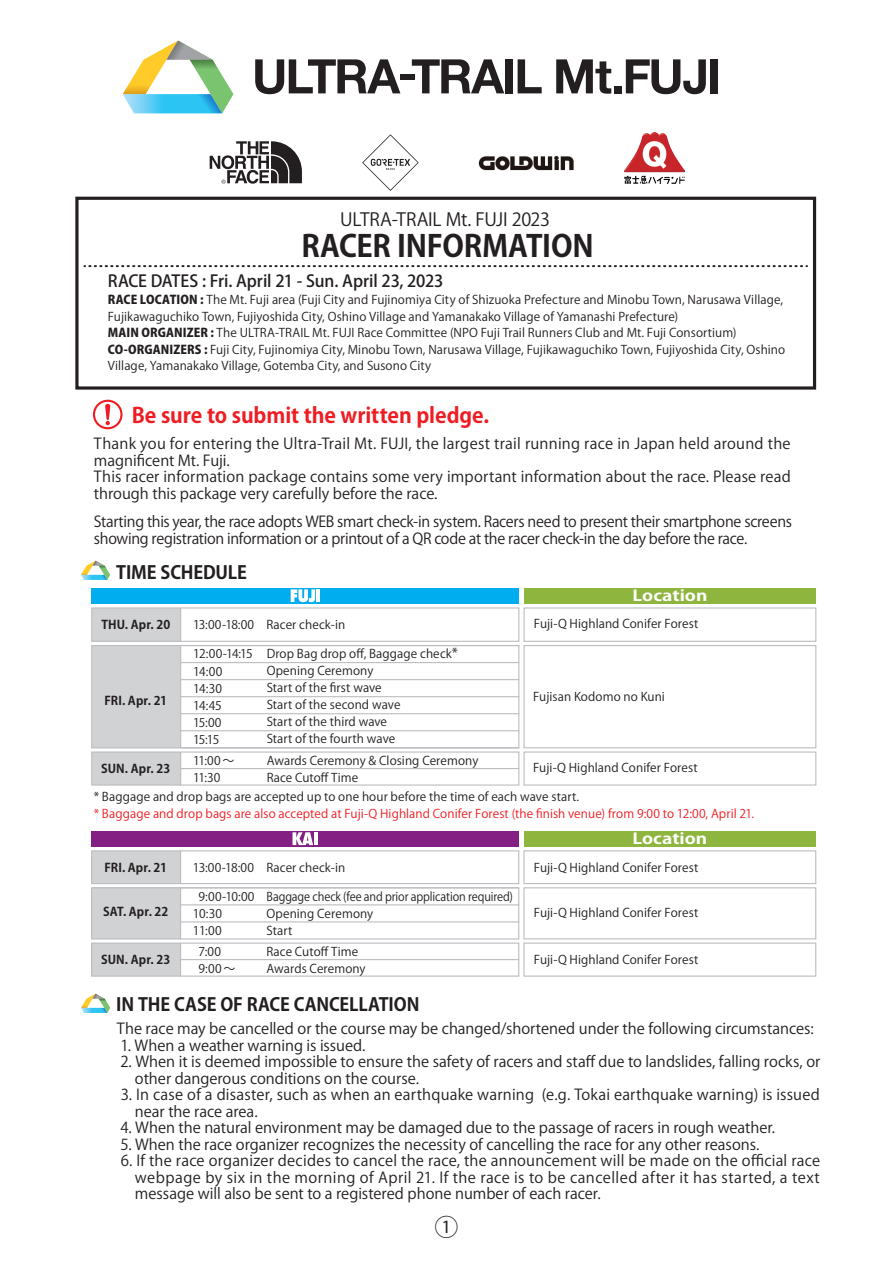
<style>
.page{position:relative;width:893px;height:1263px;background:#fff}
.page>*{position:absolute;margin:0;border:0;box-sizing:border-box;transform-origin:0 0}
.t1{font:700 30px "Koz Go Pro";letter-spacing:-.01em;color:#231f20}
.t2{font:24px "Koz Go Pro";color:#231f20}
.t3{font:700 21px "Koz Go Pro";color:#ee1d23}
.t4{font:700 18px "Koz Go Pro";letter-spacing:-.01em;color:#231f20}
.t5{font:18px "Koz Go Pro";letter-spacing:-.015em;color:#231f20}
.t6{font:500 16.5px "Koz Go Pro";letter-spacing:-.005em;color:#231f20}
.t7{font:15px/16.5px "Koz Go Pro";color:#231f20}
.t8{font:15px/16.5px "Koz Go Pro";letter-spacing:-.02em;color:#231f20}
.t9{font:700 15px "Koz Go Pro";color:#fff;scale:1.25 1}
.t10{font:12px/17.1px "Koz Go Pro";letter-spacing:.005em;color:#231f20}
.t11{font:12px "Koz Go Pro";letter-spacing:.005em;color:#ee1d23}
.t12{font:12px/17.1px "Koz Go Pro";letter-spacing:.005em;color:#231f20;scale:.93 1}
.t13{font:700 12px "Koz Go Pro";letter-spacing:.01em;color:#231f20}
.t14{font:12px/17.1px "Koz Go Pro";letter-spacing:-.035em;color:#231f20}
.s1{font-weight:800}
.s2{font-size:13.5px}
</style>
<div class="page">
<div style="left:92px;top:645px;width:89px;height:103px;background:#d1d2d4"></div>
<div style="left:75px;top:197px;width:741px;height:193px;border:3px solid #231f20"></div>
<svg style="left:84px;top:265px;width:723px;height:2px"></svg>
<svg style="left:81px;top:561px;width:29px;height:19px"></svg>
<div style="left:92px;top:588px;width:427px;height:16px;background:#00aeef"></div>
<div style="left:92px;top:752px;width:89px;height:33px;background:#d1d2d4"></div>
<div style="left:91px;top:751px;width:428px;height:35px;border:1px solid #bcbdc0"></div>
<hr style="left:181px;top:768px;width:338px;height:1px;background:#bcbdc0">
<svg style="left:81px;top:994px;width:29px;height:19px"></svg>
<div style="left:524px;top:588px;width:292px;height:16px;background:#8eb63e"></div>
<div style="left:92px;top:608px;width:89px;height:33px;background:#d1d2d4"></div>
<div style="left:91px;top:607px;width:428px;height:35px;border:1px solid #bcbdc0"></div>
<div style="left:91px;top:645px;width:428px;height:103px;border:1px solid #bcbdc0"></div>
<hr style="left:181px;top:662px;width:338px;height:1px;background:#bcbdc0">
<hr style="left:181px;top:679px;width:338px;height:1px;background:#bcbdc0">
<hr style="left:181px;top:645px;width:338px;height:1px;background:#bcbdc0">
<hr style="left:181px;top:696px;width:338px;height:1px;background:#bcbdc0">
<hr style="left:181px;top:713px;width:338px;height:1px;background:#bcbdc0">
<hr style="left:181px;top:730px;width:338px;height:1px;background:#bcbdc0">
<hr style="left:181px;top:747px;width:338px;height:1px;background:#bcbdc0">
<div style="left:523px;top:751px;width:293px;height:35px;border:1px solid #bcbdc0"></div>
<div style="left:523px;top:607px;width:293px;height:35px;border:1px solid #bcbdc0"></div>
<div style="left:523px;top:645px;width:293px;height:103px;border:1px solid #bcbdc0"></div>
<hr style="left:180px;top:608px;width:1px;height:34px;background:#bcbdc0">
<hr style="left:180px;top:645px;width:1px;height:103px;background:#bcbdc0">
<hr style="left:180px;top:752px;width:1px;height:34px;background:#bcbdc0">
<div style="left:92px;top:888px;width:89px;height:51px;background:#d1d2d4"></div>
<div style="left:92px;top:831px;width:427px;height:16px;background:#841f83"></div>
<div style="left:92px;top:943px;width:89px;height:33px;background:#d1d2d4"></div>
<div style="left:91px;top:942px;width:428px;height:35px;border:1px solid #bcbdc0"></div>
<hr style="left:181px;top:959px;width:338px;height:1px;background:#bcbdc0">
<div style="left:524px;top:831px;width:292px;height:16px;background:#8eb63e"></div>
<div style="left:92px;top:851px;width:89px;height:32px;background:#d1d2d4"></div>
<div style="left:91px;top:850px;width:428px;height:34px;border:1px solid #bcbdc0"></div>
<div style="left:91px;top:887px;width:428px;height:52px;border:1px solid #bcbdc0"></div>
<hr style="left:181px;top:904px;width:338px;height:1px;background:#bcbdc0">
<hr style="left:181px;top:921px;width:338px;height:1px;background:#bcbdc0">
<hr style="left:181px;top:887px;width:338px;height:1px;background:#bcbdc0">
<div style="left:523px;top:942px;width:293px;height:35px;border:1px solid #bcbdc0"></div>
<div style="left:523px;top:850px;width:293px;height:34px;border:1px solid #bcbdc0"></div>
<div style="left:523px;top:887px;width:293px;height:52px;border:1px solid #bcbdc0"></div>
<hr style="left:180px;top:850px;width:1px;height:34px;background:#bcbdc0">
<hr style="left:180px;top:888px;width:1px;height:51px;background:#bcbdc0">
<hr style="left:180px;top:943px;width:1px;height:34px;background:#bcbdc0">
<hr style="left:316px;top:589px;width:4px;height:13px;background:#fff">
<svg style="left:291px;top:589px;width:24px;height:13px"></svg>
<svg style="left:293px;top:832px;width:20px;height:13px"></svg>
<hr style="left:314px;top:832px;width:4px;height:13px;background:#fff">
<svg style="left:105px;top:404px;width:5px;height:21px"></svg>
<div style="left:93px;top:400px;width:30px;height:29px;border:2px solid #ee1d23;border-radius:50%"></div>
<svg style="left:255px;top:59px;width:145px;height:35px"></svg>
<div style="left:400px;top:74px;width:14px;height:6px;background:#231f20"></div>
<svg style="left:412px;top:59px;width:92px;height:34px"></svg>
<div style="left:505px;top:59px;width:8px;height:34px;background:#231f20"></div>
<svg style="left:518px;top:59px;width:24px;height:34px"></svg>
<svg style="left:556px;top:59px;width:55px;height:35px"></svg>
<div style="left:614px;top:86px;width:7px;height:7px;background:#231f20"></div>
<svg style="left:626px;top:59px;width:80px;height:35px"></svg>
<div style="left:710px;top:59px;width:8px;height:34px;background:#231f20"></div>
<svg style="left:123px;top:41px;width:110px;height:72px"></svg>
<svg style="left:210px;top:141px;width:92px;height:43px"></svg>
<img style="left:469px;top:155px;width:115px;height:46px">
<svg style="left:362px;top:134px;width:57px;height:57px"></svg>
<img style="left:624px;top:133px;width:60px;height:50px">
<p class="t5" style="left:340px;top:208px;width:211px">ULTRA-TRAIL Mt. FUJI 2023</p>
<h1 class="t1" style="left:301px;top:227px;width:294px">RACER INFORMATION</h1>
<p class="t6" style="left:108px;top:271px;width:337px">RACE DATES : Fri. April 21 - Sun. April 23, 2023</p>
<p class="t10" style="left:108px;top:292px;width:679px;line-height:16.5px"><span class="s1">RACE LOCATION :</span> The Mt. Fuji area (Fuji City and Fujinomiya City of Shizuoka Prefecture and Minobu Town, Narusawa Village, Fujikawaguchiko Town, Fujiyoshida City, Oshino Village and Yamanakako Village of Yamanashi Prefecture)<br><span class="s1">MAIN ORGANIZER :</span> The ULTRA-TRAIL Mt. FUJI Race Committee (NPO Fuji Trail Runners Club and Mt. Fuji Consortium)<br><span class="s1">CO-ORGANIZERS :</span> Fuji City, Fujinomiya City, Minobu Town, Narusawa Village, Fujikawaguchiko Town, Fujiyoshida City, Oshino Village, Yamanakako Village, Gotemba City, and Susono City</p>
<h3 class="t3" style="left:132px;top:402px;width:359px">Be sure to submit the written pledge.</h3>
<p class="t7" style="left:94px;top:436px;width:698px">Thank you for entering the Ultra-Trail Mt. FUJI, the largest trail running race in Japan held around the magnificent Mt. Fuji.<br>This racer information package contains some very important information about the race. Please read through this package very carefully before the race.</p>
<p class="t8" style="left:94px;top:514px;width:699px">Starting this year, the race adopts WEB smart check-in system. Racers need to present their smartphone screens showing registration information or a printout of a QR code at the racer check-in the day before the race.</p>
<p class="t4" style="left:116px;top:561px;width:132px">TIME SCHEDULE</p>
<p class="t13" style="left:101px;top:617px;width:70px">THU. Apr. 20</p>
<p class="t13" style="left:105px;top:692px;width:64px">FRI. Apr. 21</p>
<p class="t10" style="left:193px;top:616px;width:154px">13:00-18:00 Racer check-in</p>
<p class="t14" style="left:193px;top:646px;width:61px">12:00-14:15<br>14:00<br>14:30<br>14:45<br>15:00<br>15:15</p>
<p class="t10" style="left:267px;top:645px;width:193px">Drop Bag drop off, Baggage check<span class="s2">*<br></span>Opening Ceremony<br>Start of the first wave<br>Start of the second wave<br>Start of the third wave<br>Start of the fourth wave</p>
<p class="t13" style="left:101px;top:761px;width:71px">SUN. Apr. 23</p>
<p class="t10" style="left:193px;top:752px;width:43px">11:00～<br>11:30</p>
<p class="t10" style="left:267px;top:752px;width:213px">Awards Ceremony &amp; Closing Ceremony<br>Race Cutoff Time</p>
<p class="t9" style="left:632px;top:586px;width:61px">Location</p>
<p class="t10" style="left:534px;top:615px;width:166px">Fuji-Q Highland Conifer Forest</p>
<p class="t10" style="left:533px;top:688px;width:133px">Fujisan Kodomo no Kuni</p>
<p class="t10" style="left:533px;top:760px;width:166px">Fuji-Q Highland Conifer Forest</p>
<p class="t10" style="left:94px;top:788px;width:487px">* Baggage and drop bags are accepted up to one hour before the time of each wave start.</p>
<p class="t11" style="left:94px;top:805px;width:662px">* Baggage and drop bags are also accepted at Fuji-Q Highland Conifer Forest (the finish venue) from 9:00 to 12:00, April 21.</p>
<p class="t13" style="left:104px;top:860px;width:64px">FRI. Apr. 21</p>
<p class="t13" style="left:103px;top:904px;width:67px">SAT. Apr. 22</p>
<p class="t13" style="left:101px;top:952px;width:71px">SUN. Apr. 23</p>
<p class="t9" style="left:632px;top:829px;width:61px">Location</p>
<p class="t10" style="left:193px;top:859px;width:63px">13:00-18:00</p>
<p class="t10" style="left:267px;top:859px;width:80px">Racer check-in</p>
<p class="t10" style="left:193px;top:888px;width:63px;text-indent:6px">9:00-10:00<br>10:30<br>11:00</p>
<p class="t12" style="left:267px;top:888px;width:267px">Baggage check (fee and prior application required)<br>Opening Ceremony<br>Start</p>
<p class="t10" style="left:199px;top:943px;width:38px">7:00<br>9:00～</p>
<p class="t10" style="left:267px;top:943px;width:101px">Race Cutoff Time<br>Awards Ceremony</p>
<p class="t10" style="left:534px;top:859px;width:166px">Fuji-Q Highland Conifer Forest</p>
<p class="t10" style="left:534px;top:904px;width:166px">Fuji-Q Highland Conifer Forest</p>
<p class="t10" style="left:534px;top:951px;width:166px">Fuji-Q Highland Conifer Forest</p>
<p class="t4" style="left:116px;top:992px;width:305px">IN THE CASE OF RACE CANCELLATION</p>
<p class="t7" style="left:117px;top:1021px;width:698px">The race may be cancelled or the course may be changed/shortened under the following circumstances:</p>
<p class="t7" style="left:120px;top:1037px;width:247px">1. When a weather warning is issued.</p>
<p class="t7" style="left:135px;top:1054px;width:687px;text-indent:-14px">2. When it is deemed impossible to ensure the safety of racers and staff due to landslides, falling rocks, or other dangerous conditions on the course.</p>
<p class="t7" style="left:135px;top:1087px;width:686px;text-indent:-14px">3. In case of a disaster, such as when an earthquake warning (e.g. Tokai earthquake warning) is issued near the race area.</p>
<p class="t7" style="left:120px;top:1120px;width:656px">4. When the natural environment may be damaged due to the passage of racers in rough weather.</p>
<p class="t7" style="left:120px;top:1136px;width:640px">5. When the race organizer recognizes the necessity of cancelling the race for any other reasons.</p>
<p class="t7" style="left:135px;top:1153px;width:687px;text-align:justify;text-indent:-14px">6. If the race organizer decides to cancel the race, the announcement will be made on the official race webpage by six in the morning of April 21. If the race is to be cancelled after it has started, a text message will also be sent to a registered phone number of each racer.</p>
<h2 class="t2" style="left:434px;top:1212px;width:25px">①</h2>
</div>
